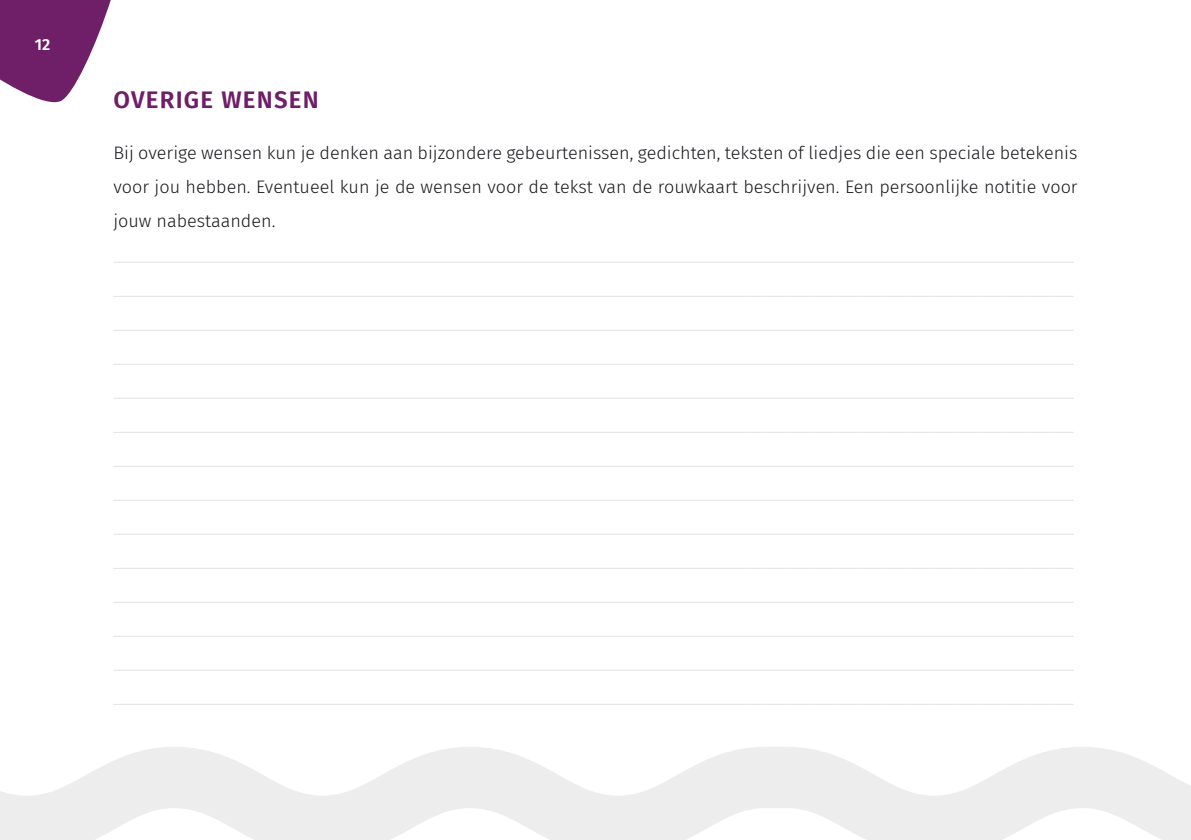
<style>
.page{position:relative;width:1191px;height:840px;background:#fff}
.page>*{position:absolute;margin:0;border:0;box-sizing:border-box;transform-origin:0 0}
.t1{font:600 24px "Fira Sans";letter-spacing:.05em;color:#6f1e68}
.t2{font:300 18px/34px "Fira Sans";color:#1a171c;text-align:justify}
.t3{font:600 16px "Fira Sans";color:#fff}
.t4{font:12px "Minion Pro";color:#d0d1d2}
</style>
<div class="page">
<svg style="left:0;top:747px;width:1191px;height:92px;fill:#ededee"></svg>
<svg style="left:0;top:0;width:111px;height:102px"></svg>
<h3 class="t3" style="left:35px;top:31px;width:17px">12</h3>
<h1 class="t1" style="left:113px;top:79px;width:207px">OVERIGE WENSEN</h1>
<p class="t2" style="left:113px;top:135px;width:965px">Bij overige wensen kun je denken aan bijzondere gebeurtenissen, gedichten, teksten of liedjes die een speciale betekenis voor jou hebben. Eventueel kun je de wensen voor de tekst van de rouwkaart beschrijven. Een persoonlijke notitie voor jouw nabestaanden.</p>
<p class="t4" style="left:113px;top:249px;width:961px">________________________________________________________________________________________________________________________________________________________________</p>
<p class="t4" style="left:113px;top:283px;width:961px">________________________________________________________________________________________________________________________________________________________________</p>
<p class="t4" style="left:113px;top:317px;width:961px">________________________________________________________________________________________________________________________________________________________________</p>
<p class="t4" style="left:113px;top:351px;width:961px">________________________________________________________________________________________________________________________________________________________________</p>
<p class="t4" style="left:113px;top:385px;width:961px">________________________________________________________________________________________________________________________________________________________________</p>
<p class="t4" style="left:113px;top:419px;width:961px">________________________________________________________________________________________________________________________________________________________________</p>
<p class="t4" style="left:113px;top:453px;width:961px">________________________________________________________________________________________________________________________________________________________________</p>
<p class="t4" style="left:113px;top:487px;width:961px">________________________________________________________________________________________________________________________________________________________________</p>
<p class="t4" style="left:113px;top:521px;width:961px">________________________________________________________________________________________________________________________________________________________________</p>
<p class="t4" style="left:113px;top:555px;width:961px">________________________________________________________________________________________________________________________________________________________________</p>
<p class="t4" style="left:113px;top:589px;width:961px">________________________________________________________________________________________________________________________________________________________________</p>
<p class="t4" style="left:113px;top:623px;width:961px">________________________________________________________________________________________________________________________________________________________________</p>
<p class="t4" style="left:113px;top:657px;width:961px">________________________________________________________________________________________________________________________________________________________________</p>
</div>
